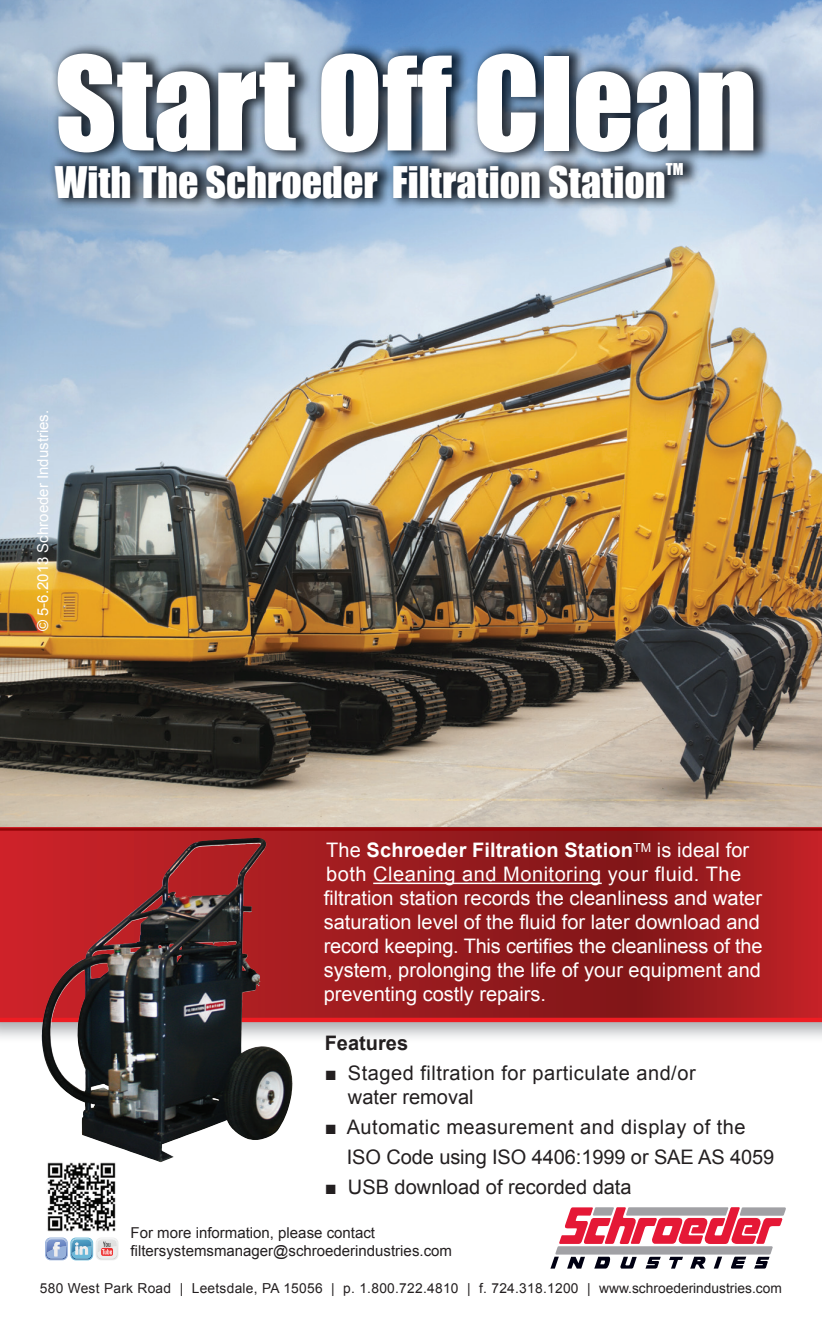
<style>
.page{position:relative;width:822px;height:1328px;background:#fff}
.page>*{position:absolute;margin:0;border:0;box-sizing:border-box;transform-origin:0 0}
.t1{font:120px "Impact";color:#fff}
.t2{font:40px "Impact";color:#fff}
.t3{font:20px/24px "Arial";color:#fff}
.t4{font:20px/24px "Arial";letter-spacing:.025em;color:#231f20}
.t5{font:20px "Arial";color:#231f20}
.t6{font:700 20px "Arial";color:#231f20}
.t7{font:15px/18px "Arial";color:#231f20}
.t8{font:15px "Arial";color:#fff}
.t9{font:15px "Impact";color:#fff}
.t10{font:13.75px "Arial";letter-spacing:.02em;color:#231f20}
.s1{font-weight:700}
.s2{font-family:"Century Gothic"}
</style>
<div class="page">
<img style="left:0;top:0;width:821px;height:1041px">
<svg style="left:550px;top:1207px;width:235px;height:61px"></svg>
<img style="left:47px;top:1162px;width:69px;height:70px">
<svg style="left:45px;top:1237px;width:73px;height:23px;background:#b3c2d6"></svg>
<svg style="left:0;top:830px;width:821px;height:187px;background:#9d1b1e"></svg>
<div style="left:0;top:1017px;width:821px;height:5px;background:#ee1d23"></div>
<hr style="left:0;top:828px;width:821px;height:2px;background:#920407">
<img style="left:49px;top:42px;width:722px;height:168px">
<hr style="left:373px;top:882px;width:228px;height:2px;background:#fff">
<img style="left:42px;top:838px;width:250px;height:324px">
<h1 class="t1" style="left:55px;top:10px;width:703px">Start Off Clean</h1>
<h2 class="t2" style="left:55px;top:151px;width:612px">With The Schroeder Filtration Station</h2>
<p class="t9" style="left:665px;top:158px;width:19px">TM</p>
<p class="t8" style="left:33px;top:631px;width:223px;rotate:-90deg">© 5-6.2013 Schroeder Industries.</p>
<p class="t3" style="left:323px;top:838px;width:440px">The <span class="s1">Schroeder Filtration Station</span><sup>TM</sup> is ideal for both Cleaning and Monitoring your fluid. The filtration station records the cleanliness and water saturation level of the fluid for later download and record keeping. This certifies the cleanliness of the system, prolonging the life of your equipment and preventing costly repairs.</p>
<p class="t6" style="left:324px;top:1029px;width:85px">Features</p>
<p class="t4" style="left:348px;top:1060px;width:349px;text-indent:-23px"><span class="s2">■</span> Staged filtration for particulate and/or water removal</p>
<p class="t4" style="left:346px;top:1111px;width:429px;line-height:30px;text-indent:-22px"><span class="s2">■</span> Automatic measurement and display of the<br>ISO Code using ISO 4406:1999 or SAE AS 4059</p>
<p class="t5" style="left:324px;top:1173px;width:308px"><span class="s2">■</span> USB download of recorded data</p>
<p class="t7" style="left:131px;top:1223px;width:323px">For more information, please contact filtersystemsmanager@schroederindustries.com</p>
<p class="t10" style="left:40px;top:1279px;width:743px">580 West Park Road | Leetsdale, PA 15056 | p. 1.800.722.4810 | f. 724.318.1200 | www.schroederindustries.com</p>
</div>
